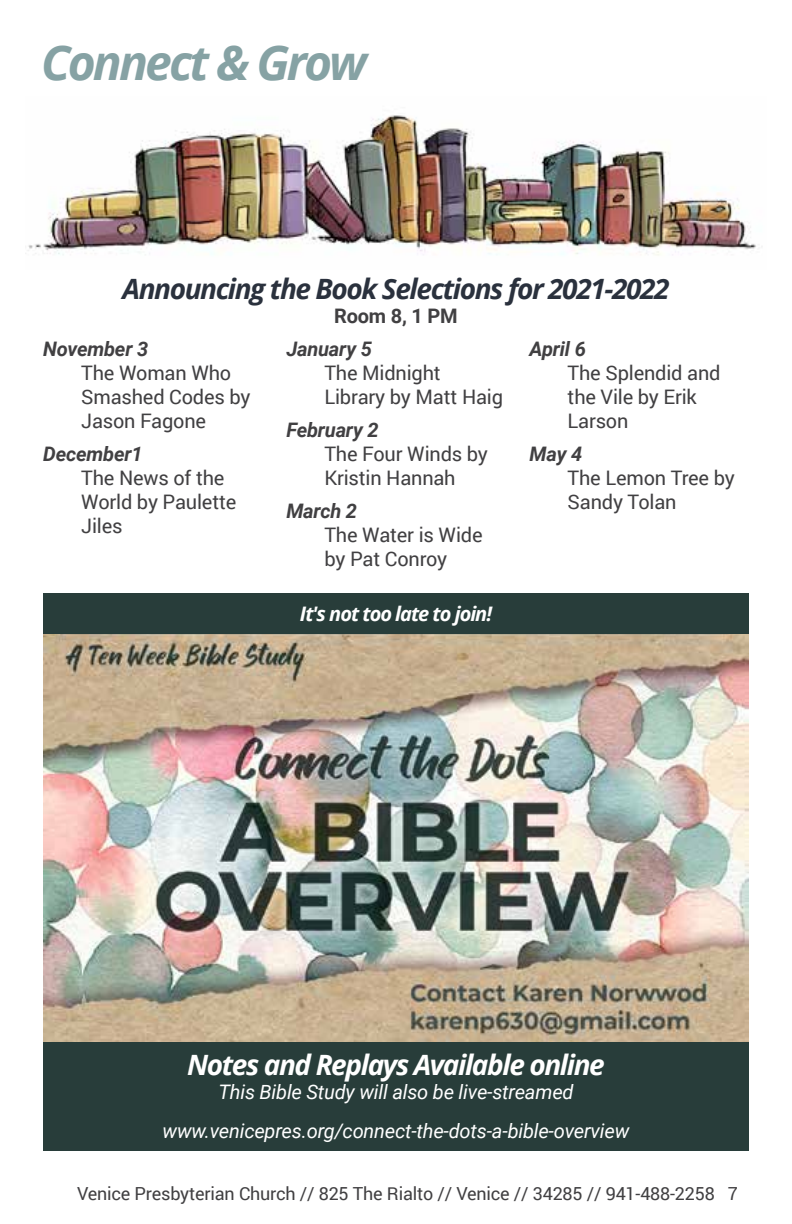
<style>
.page{position:relative;width:792px;height:1224px;background:#fff}
.page>*{position:absolute;margin:0;border:0;box-sizing:border-box;transform-origin:0 0}
.t1{font:italic 700 48px "Open Sans";letter-spacing:-.06em;color:#86a2a4}
.t2{font:italic 700 28px "Open Sans";letter-spacing:-.05em;color:#2a313d}
.t3{font:italic 700 28px "Open Sans";letter-spacing:-.05em;color:#fff}
.t4{font:20px/24px "Roboto";letter-spacing:-.01em;color:#414042}
.t5{font:italic 20px "Roboto";letter-spacing:-.01em;color:#fff}
.t6{font:italic 700 20px "Roboto";letter-spacing:-.01em;color:#414042}
.t7{font:italic 700 20px "Open Sans";letter-spacing:-.05em;color:#fff}
.t8{font:700 20px "Roboto";letter-spacing:-.01em;color:#414042}
.t9{font:18px "Roboto";letter-spacing:-.01em;color:#414042}
</style>
<div class="page">
<img style="left:25px;top:115px;width:737px;height:141px">
<img style="left:43px;top:634px;width:706px;height:409px">
<div style="left:43px;top:1110px;width:706px;height:41px;background:#283d3a"></div>
<div style="left:43px;top:593px;width:706px;height:41px;background:#283d3a"></div>
<div style="left:43px;top:1043px;width:706px;height:67px;background:#283d3a"></div>
<h1 class="t1" style="left:41px;top:29px;width:327px">Connect &amp; Grow</h1>
<h2 class="t2" style="left:123px;top:269px;width:548px">Announcing the Book Selections for 2021-2022</h2>
<p class="t8" style="left:334px;top:302px;width:125px">Room 8, 1 PM</p>
<p class="t6" style="left:43px;top:335px;width:107px">November 3</p>
<p class="t4" style="left:81px;top:360px;width:171px">The Woman Who<br>Smashed Codes by<br>Jason Fagone</p>
<p class="t6" style="left:43px;top:440px;width:101px">December1</p>
<p class="t4" style="left:81px;top:465px;width:157px">The News of the<br>World by Paulette<br>Jiles</p>
<p class="t6" style="left:530px;top:335px;width:58px">April 6</p>
<p class="t4" style="left:568px;top:360px;width:154px">The Splendid and the Vile by Erik<br>Larson</p>
<p class="t6" style="left:530px;top:440px;width:54px">May 4</p>
<p class="t4" style="left:568px;top:465px;width:169px">The Lemon Tree by<br>Sandy Tolan</p>
<p class="t6" style="left:286px;top:335px;width:87px">January 5</p>
<p class="t4" style="left:324px;top:360px;width:180px">The Midnight<br>Library by Matt Haig</p>
<p class="t6" style="left:286px;top:416px;width:94px">February 2</p>
<p class="t4" style="left:324px;top:441px;width:165px">The Four Winds by<br>Kristin Hannah</p>
<p class="t6" style="left:286px;top:497px;width:72px">March 2</p>
<p class="t4" style="left:324px;top:522px;width:160px">The Water is Wide by Pat Conroy</p>
<p class="t7" style="left:300px;top:600px;width:194px">It's not too late to join!</p>
<h2 class="t3" style="left:187px;top:1045px;width:419px">Notes and Replays Available online</h2>
<p class="t5" style="left:218px;top:1078px;width:357px">This Bible Study will also be live-streamed</p>
<p class="t5" style="left:163px;top:1117px;width:468px">www.venicepres.org/connect-the-dots-a-bible-overview</p>
<p class="t9" style="left:77px;top:1181px;width:662px">Venice Presbyterian Church // 825 The Rialto // Venice // 34285 // 941-488-2258 7</p>
</div>
